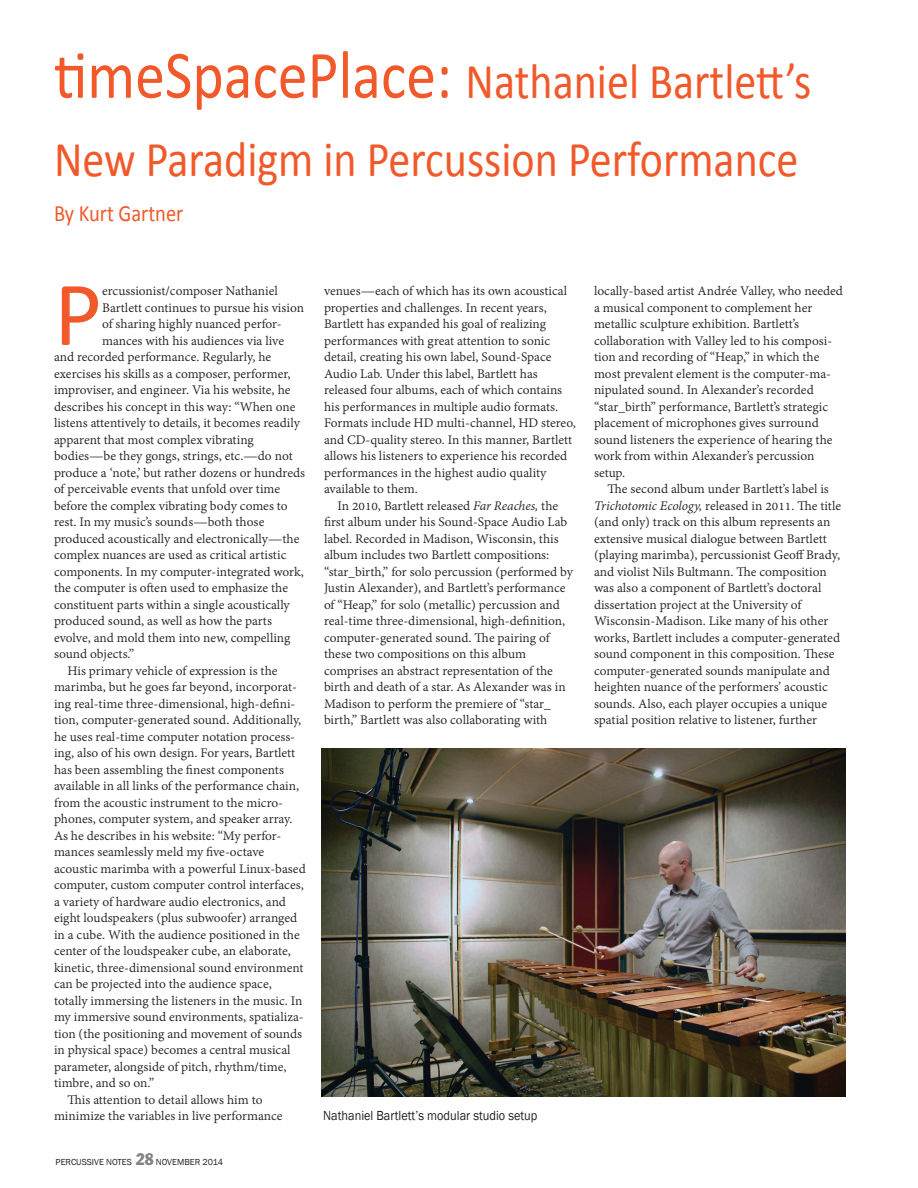
<style>
.page{position:relative;width:918px;height:1188px;background:#fff}
.page>*{position:absolute;margin:0;border:0;box-sizing:border-box;transform-origin:0 0}
.t1{font:92.25px "Calibri";color:#f1592a}
.t2{font:50.4px/78px "Calibri";color:#f1592a;scale:.88 1}
.t3{font:23.4px "Calibri";color:#f1592a;scale:.87 1}
.t4{font:14.25px "Adobe Devanagari";color:#231f20}
.t5{font:13.5px "Franklin Gothic";color:#231f20;scale:.91 1}
.folio{font:9px "Franklin Gothic";color:#231f20}
.s1{font-size:68.4px}
.s2{font-stretch:condensed;font-size:16.5px;color:#808285}
.s3{font-style:italic}
</style>
<div class="page">
<img style="left:321px;top:748px;width:525px;height:349px">
<p class="t2" style="left:54px;top:40px;width:862px"><span class="s1">timeSpacePlace:</span> Nathaniel Bartlett’s<br>New Paradigm in Percussion Performance</p>
<p class="t3" style="left:54px;top:198px;width:150px">By Kurt Gartner</p>
<p class="t1" style="left:54px;top:257px;width:50px">P</p>
<p class="t4" style="left:102px;top:283px;width:177px">ercussionist/composer Nathaniel</p>
<p class="t4" style="left:102px;top:299px;width:203px">Bartlett continues to pursue his vision</p>
<p class="t4" style="left:102px;top:316px;width:181px">of sharing highly nuanced perfor-</p>
<p class="t4" style="left:102px;top:332px;width:184px">mances with his audiences via live</p>
<p class="t4" style="left:54px;top:349px;width:219px">and recorded performance. Regularly, he</p>
<p class="t4" style="left:54px;top:365px;width:238px">exercises his skills as a composer, performer,</p>
<p class="t4" style="left:54px;top:382px;width:238px">improviser, and engineer. Via his website, he</p>
<p class="t4" style="left:54px;top:398px;width:243px">describes his concept in this way: “When one</p>
<p class="t4" style="left:54px;top:415px;width:247px">listens attentively to details, it becomes readily</p>
<p class="t4" style="left:54px;top:431px;width:201px">apparent that most complex vibrating</p>
<p class="t4" style="left:54px;top:448px;width:240px">bodies—be they gongs, strings, etc.—do not</p>
<p class="t4" style="left:54px;top:464px;width:253px">produce a ‘note,’ but rather dozens or hundreds</p>
<p class="t4" style="left:54px;top:481px;width:228px">of perceivable events that unfold over time</p>
<p class="t4" style="left:54px;top:497px;width:235px">before the complex vibrating body comes to</p>
<p class="t4" style="left:54px;top:514px;width:212px">rest. In my music’s sounds—both those</p>
<p class="t4" style="left:54px;top:530px;width:247px">produced acoustically and electronically—the</p>
<p class="t4" style="left:54px;top:547px;width:234px">complex nuances are used as critical artistic</p>
<p class="t4" style="left:54px;top:563px;width:251px">components. In my computer-integrated work,</p>
<p class="t4" style="left:54px;top:580px;width:236px">the computer is often used to emphasize the</p>
<p class="t4" style="left:54px;top:596px;width:237px">constituent parts within a single acoustically</p>
<p class="t4" style="left:54px;top:613px;width:220px">produced sound, as well as how the parts</p>
<p class="t4" style="left:54px;top:629px;width:238px">evolve, and mold them into new, compelling</p>
<p class="t4" style="left:54px;top:646px;width:82px">sound objects.”</p>
<p class="t4" style="left:68px;top:662px;width:212px">His primary vehicle of expression is the</p>
<p class="t4" style="left:54px;top:679px;width:244px">marimba, but he goes far beyond, incorporat-</p>
<p class="t4" style="left:54px;top:695px;width:243px">ing real-time three-dimensional, high-defini-</p>
<p class="t4" style="left:54px;top:712px;width:249px">tion, computer-generated sound. Additionally,</p>
<p class="t4" style="left:54px;top:728px;width:243px">he uses real-time computer notation process-</p>
<p class="t4" style="left:54px;top:745px;width:243px">ing, also of his own design. For years, Bartlett</p>
<p class="t4" style="left:54px;top:761px;width:231px">has been assembling the finest components</p>
<p class="t4" style="left:54px;top:778px;width:247px">available in all links of the performance chain,</p>
<p class="t4" style="left:54px;top:794px;width:231px">from the acoustic instrument to the micro-</p>
<p class="t4" style="left:54px;top:811px;width:240px">phones, computer system, and speaker array.</p>
<p class="t4" style="left:54px;top:827px;width:229px">As he describes in his website: “My perfor-</p>
<p class="t4" style="left:54px;top:844px;width:212px">mances seamlessly meld my five-octave</p>
<p class="t4" style="left:54px;top:860px;width:253px">acoustic marimba with a powerful Linux-based</p>
<p class="t4" style="left:54px;top:877px;width:251px">computer, custom computer control interfaces,</p>
<p class="t4" style="left:54px;top:893px;width:234px">a variety of hardware audio electronics, and</p>
<p class="t4" style="left:54px;top:910px;width:245px">eight loudspeakers (plus subwoofer) arranged</p>
<p class="t4" style="left:54px;top:926px;width:247px">in a cube. With the audience positioned in the</p>
<p class="t4" style="left:54px;top:943px;width:239px">center of the loudspeaker cube, an elaborate,</p>
<p class="t4" style="left:54px;top:959px;width:251px">kinetic, three-dimensional sound environment</p>
<p class="t4" style="left:54px;top:976px;width:219px">can be projected into the audience space,</p>
<p class="t4" style="left:54px;top:992px;width:250px">totally immersing the listeners in the music. In</p>
<p class="t4" style="left:54px;top:1009px;width:251px">my immersive sound environments, spatializa-</p>
<p class="t4" style="left:54px;top:1025px;width:250px">tion (the positioning and movement of sounds</p>
<p class="t4" style="left:54px;top:1042px;width:238px">in physical space) becomes a central musical</p>
<p class="t4" style="left:54px;top:1058px;width:234px">parameter, alongside of pitch, rhythm/time,</p>
<p class="t4" style="left:54px;top:1075px;width:102px">timbre, and so on.”</p>
<p class="t4" style="left:68px;top:1091px;width:197px">This attention to detail allows him to</p>
<p class="t4" style="left:54px;top:1108px;width:230px">minimize the variables in live performance</p>
<p class="folio" style="left:56px;top:1156px;width:169px">PERCUSSIVE NOTES <span class="s2">28</span> NOVEMBER 2014</p>
<p class="t4" style="left:324px;top:283px;width:245px">venues—each of which has its own acoustical</p>
<p class="t4" style="left:324px;top:299px;width:224px">properties and challenges. In recent years,</p>
<p class="t4" style="left:324px;top:316px;width:224px">Bartlett has expanded his goal of realizing</p>
<p class="t4" style="left:324px;top:332px;width:228px">performances with great attention to sonic</p>
<p class="t4" style="left:324px;top:349px;width:229px">detail, creating his own label, Sound-Space</p>
<p class="t4" style="left:324px;top:365px;width:215px">Audio Lab. Under this label, Bartlett has</p>
<p class="t4" style="left:324px;top:382px;width:240px">released four albums, each of which contains</p>
<p class="t4" style="left:324px;top:398px;width:236px">his performances in multiple audio formats.</p>
<p class="t4" style="left:324px;top:415px;width:253px">Formats include HD multi-channel, HD stereo,</p>
<p class="t4" style="left:324px;top:431px;width:250px">and CD-quality stereo. In this manner, Bartlett</p>
<p class="t4" style="left:324px;top:448px;width:245px">allows his listeners to experience his recorded</p>
<p class="t4" style="left:324px;top:464px;width:224px">performances in the highest audio quality</p>
<p class="t4" style="left:324px;top:481px;width:95px">available to them.</p>
<p class="t4" style="left:338px;top:497px;width:222px">In 2010, Bartlett released <span class="s3">Far Reaches,</span> the</p>
<p class="t4" style="left:324px;top:514px;width:245px">first album under his Sound-Space Audio Lab</p>
<p class="t4" style="left:324px;top:530px;width:236px">label. Recorded in Madison, Wisconsin, this</p>
<p class="t4" style="left:324px;top:547px;width:227px">album includes two Bartlett compositions:</p>
<p class="t4" style="left:324px;top:563px;width:251px">“star_birth,” for solo percussion (performed by</p>
<p class="t4" style="left:324px;top:580px;width:243px">Justin Alexander), and Bartlett’s performance</p>
<p class="t4" style="left:324px;top:596px;width:237px">of “Heap,” for solo (metallic) percussion and</p>
<p class="t4" style="left:324px;top:613px;width:243px">real-time three-dimensional, high-definition,</p>
<p class="t4" style="left:324px;top:629px;width:227px">computer-generated sound. The pairing of</p>
<p class="t4" style="left:324px;top:646px;width:204px">these two compositions on this album</p>
<p class="t4" style="left:324px;top:662px;width:231px">comprises an abstract representation of the</p>
<p class="t4" style="left:324px;top:679px;width:243px">birth and death of a star. As Alexander was in</p>
<p class="t4" style="left:324px;top:695px;width:228px">Madison to perform the premiere of “star_</p>
<p class="t4" style="left:324px;top:712px;width:225px">birth,” Bartlett was also collaborating with</p>
<p class="t5" style="left:323px;top:1107px;width:237px">Nathaniel Bartlett’s modular studio setup</p>
<p class="t4" style="left:594px;top:283px;width:251px">locally-based artist Andrée Valley, who needed</p>
<p class="t4" style="left:594px;top:299px;width:220px">a musical component to complement her</p>
<p class="t4" style="left:594px;top:316px;width:207px">metallic sculpture exhibition. Bartlett’s</p>
<p class="t4" style="left:594px;top:332px;width:240px">collaboration with Valley led to his composi-</p>
<p class="t4" style="left:594px;top:349px;width:227px">tion and recording of “Heap,” in which the</p>
<p class="t4" style="left:594px;top:365px;width:239px">most prevalent element is the computer-ma-</p>
<p class="t4" style="left:594px;top:382px;width:221px">nipulated sound. In Alexander’s recorded</p>
<p class="t4" style="left:594px;top:398px;width:236px">“star_birth” performance, Bartlett’s strategic</p>
<p class="t4" style="left:594px;top:415px;width:226px">placement of microphones gives surround</p>
<p class="t4" style="left:594px;top:431px;width:240px">sound listeners the experience of hearing the</p>
<p class="t4" style="left:594px;top:448px;width:222px">work from within Alexander’s percussion</p>
<p class="t4" style="left:594px;top:464px;width:33px">setup.</p>
<p class="t4" style="left:608px;top:481px;width:223px">The second album under Bartlett’s label is</p>
<p class="t4" style="left:594px;top:497px;width:249px"><span class="s3">Trichotomic Ecology,</span> released in 2011. The title</p>
<p class="t4" style="left:594px;top:514px;width:238px">(and only) track on this album represents an</p>
<p class="t4" style="left:594px;top:530px;width:234px">extensive musical dialogue between Bartlett</p>
<p class="t4" style="left:594px;top:547px;width:248px">(playing marimba), percussionist Geoff Brady,</p>
<p class="t4" style="left:594px;top:563px;width:234px">and violist Nils Bultmann. The composition</p>
<p class="t4" style="left:594px;top:580px;width:229px">was also a component of Bartlett’s doctoral</p>
<p class="t4" style="left:594px;top:596px;width:209px">dissertation project at the University of</p>
<p class="t4" style="left:594px;top:613px;width:236px">Wisconsin-Madison. Like many of his other</p>
<p class="t4" style="left:594px;top:629px;width:248px">works, Bartlett includes a computer-generated</p>
<p class="t4" style="left:594px;top:646px;width:242px">sound component in this composition. These</p>
<p class="t4" style="left:594px;top:662px;width:237px">computer-generated sounds manipulate and</p>
<p class="t4" style="left:594px;top:679px;width:235px">heighten nuance of the performers’ acoustic</p>
<p class="t4" style="left:594px;top:695px;width:235px">sounds. Also, each player occupies a unique</p>
<p class="t4" style="left:594px;top:712px;width:225px">spatial position relative to listener, further</p>
</div>
